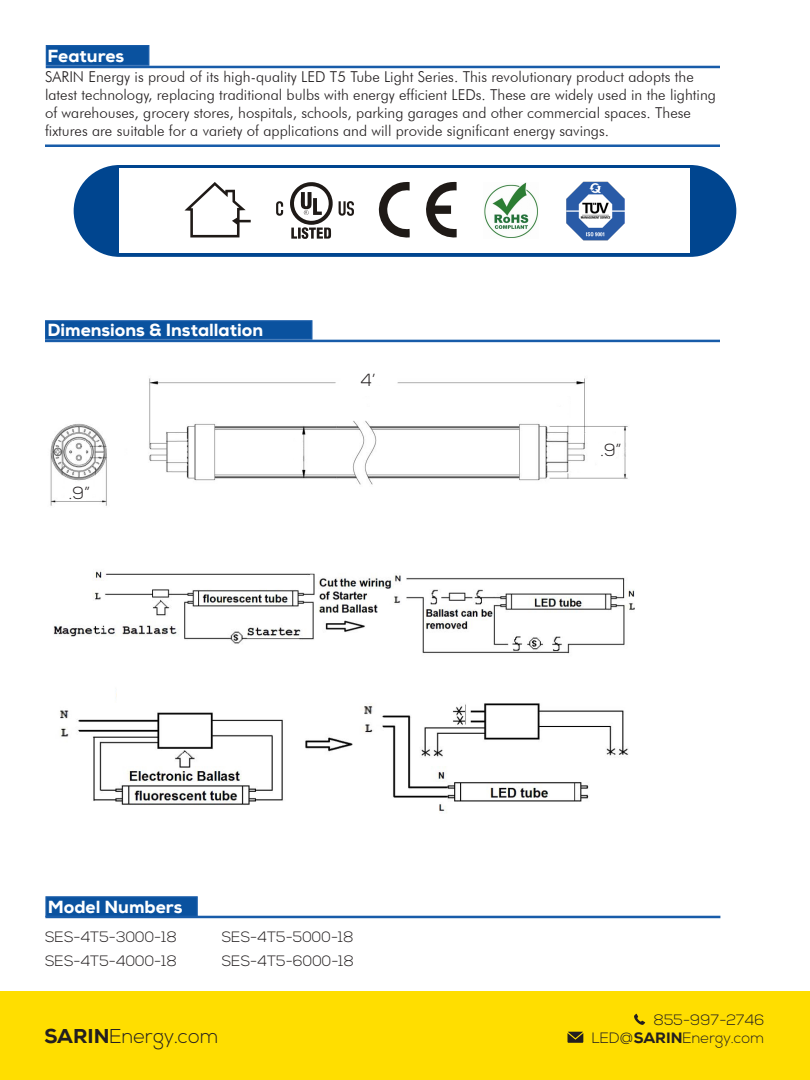
<style>
.page{position:relative;width:810px;height:1080px;background:#fff}
.page>*{position:absolute;margin:0;border:0;box-sizing:border-box;transform-origin:0 0}
.t1{font:300 20px "Nexa";color:#231f20}
.t2{font:800 17.5px "Nexa";color:#fff}
.t3{font:300 17.5px "Nexa";color:#231f20}
.Paragraph_Style_1{font:300 15px/18px "Futura BT";color:#231f20}
.FEATURES{font:300 15px/18px "Nexa";color:#231f20;text-align:right}
.s1{font-weight:800}
</style>
<div class="page">
<div style="left:0;top:991px;width:810px;height:89px;background:#ffde00"></div>
<div style="left:74px;top:165px;width:662px;height:92px;background:#00458f;border-radius:46px"></div>
<div style="left:120px;top:169px;width:570px;height:84px;background:#fff"></div>
<svg style="left:568px;top:1032px;width:15px;height:11px"></svg>
<svg style="left:634px;top:1014px;width:11px;height:11px"></svg>
<div style="left:46px;top:45px;width:103px;height:21px;background:#0a529f;border:1px solid #185ca9"></div>
<hr style="left:45px;top:144px;width:675px;height:3px;background:#185ca9">
<hr style="left:46px;top:66px;width:674px;height:2px;background:#185ca9">
<div style="left:45px;top:320px;width:267px;height:20px;background:#0a529f;border:1px solid #185ca9"></div>
<hr style="left:45px;top:340px;width:675px;height:2px;background:#185ca9">
<div style="left:45px;top:896px;width:153px;height:21px;background:#0a529f;border:1px solid #185ca9"></div>
<hr style="left:45px;top:916px;width:675px;height:2px;background:#185ca9">
<svg style="left:290px;top:182px;width:43px;height:57px"></svg>
<svg style="left:276px;top:201px;width:7px;height:15px"></svg>
<svg style="left:339px;top:201px;width:15px;height:15px"></svg>
<img style="left:566px;top:181px;width:59px;height:60px">
<svg style="left:378px;top:182px;width:32px;height:56px"></svg>
<svg style="left:426px;top:181px;width:31px;height:57px"></svg>
<svg style="left:184px;top:182px;width:67px;height:56px"></svg>
<img style="left:484px;top:182px;width:54px;height:56px">
<img style="left:50px;top:378px;width:578px;height:128px">
<img style="left:53px;top:571px;width:581px;height:83px">
<img style="left:60px;top:693px;width:569px;height:120px">
<div style="left:117px;top:682px;width:161px;height:26px;background:#fff"></div>
<div style="left:71px;top:493px;width:15px;height:8px;background:#fff"></div>
<p class="t2" style="left:48px;top:44px;width:78px">Features</p>
<p class="Paragraph_Style_1" style="left:45px;top:68px;width:672px">SARIN Energy is proud of its high-quality LED T5 Tube Light Series. This revolutionary product adopts the latest technology, replacing traditional bulbs with energy efficient LEDs. These are widely used in the lighting of warehouses, grocery stores, hospitals, schools, parking garages and other commercial spaces. These fixtures are suitable for a variety of applications and will provide significant energy savings.</p>
<p class="t2" style="left:48px;top:319px;width:217px">Dimensions &amp; Installation</p>
<p class="t3" style="left:69px;top:483px;width:22px">.9”</p>
<p class="t3" style="left:361px;top:370px;width:16px">4’</p>
<p class="t2" style="left:48px;top:896px;width:136px">Model Numbers</p>
<p class="FEATURES" style="left:45px;top:928px;width:133px">SES-4T5-3000-18</p>
<p class="FEATURES" style="left:222px;top:928px;width:133px">SES-4T5-5000-18</p>
<p class="FEATURES" style="left:222px;top:952px;width:134px">SES-4T5-6000-18</p>
<p class="FEATURES" style="left:45px;top:952px;width:133px">SES-4T5-4000-18</p>
<h1 class="t1" style="left:44px;top:1025px;width:176px"><span class="s1">SARIN</span>Energy.com</h1>
<p class="t3" style="left:601px;top:440px;width:22px">.9”</p>
<p class="FEATURES" style="left:592px;top:1011px;width:174px">855-997-2746<br>LED@<span class="s1">SARIN</span>Energy.com</p>
</div>
